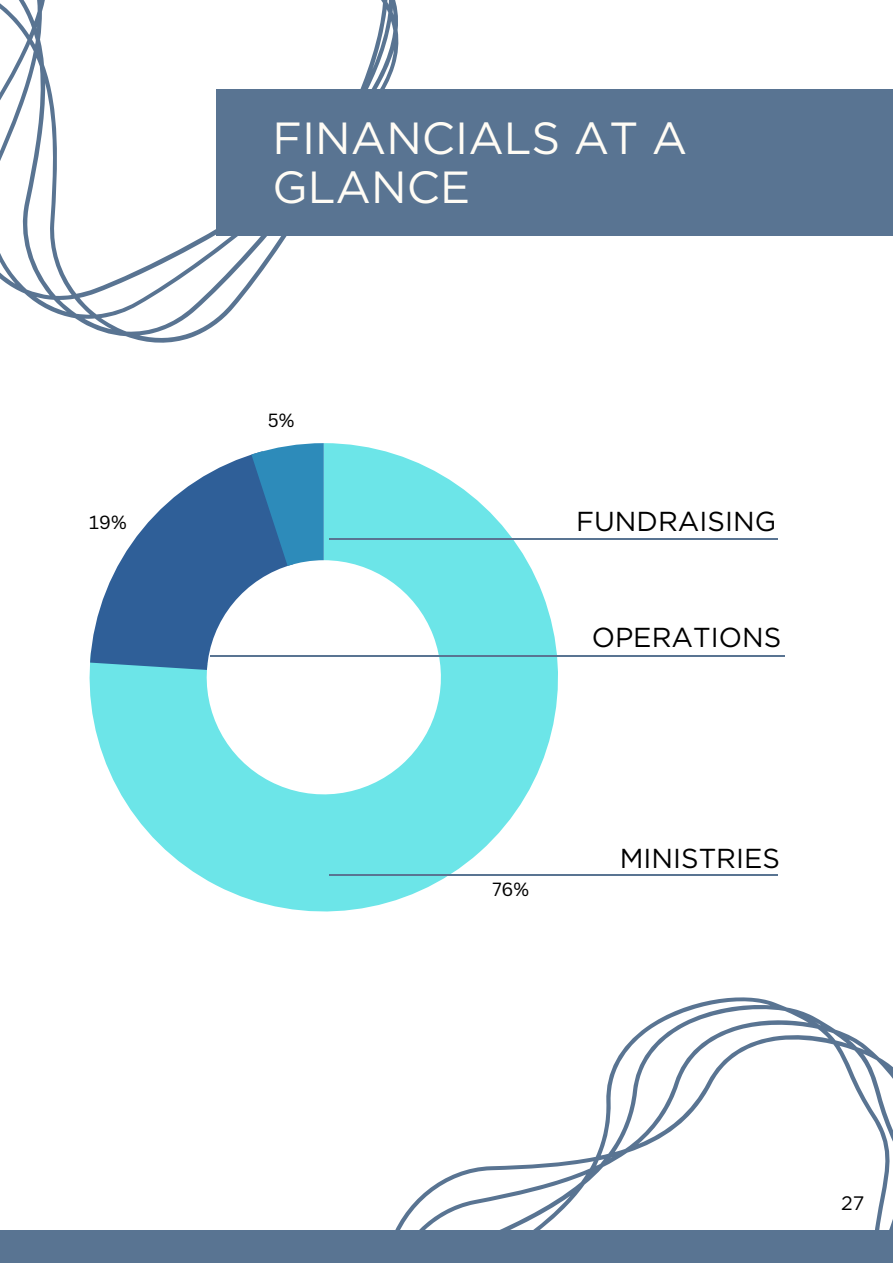
<style>
.page{position:relative;width:893px;height:1264px;background:#fff}
.page>*{position:absolute;margin:0;border:0;box-sizing:border-box;transform-origin:0 0}
.t1{font:45px/49.5px "Gotham";color:#fffcf5}
.t2{font:27.45px "Gotham";color:#000}
.t3{font:19.5px "Gotham";color:#000}
.t4{font:18.6px "Canva Sans";color:#000}
</style>
<div class="page">
<svg style="left:90px;top:443px;width:468px;height:468px;fill:#6ce5e8"></svg>
<svg style="left:90px;top:443px;width:234px;height:227px"></svg>
<svg style="left:0;top:0;width:479px;height:343px"></svg>
<div style="left:216px;top:89px;width:676px;height:146px;background:#597492"></div>
<hr style="left:210px;top:655px;width:574px;height:1px;background:#597492">
<hr style="left:329px;top:538px;width:448px;height:1px;background:#597492">
<hr style="left:329px;top:874px;width:448px;height:2px;background:#597492">
<div style="left:0;top:1229px;width:892px;height:33px;background:#597492"></div>
<svg style="left:321px;top:997px;width:571px;height:233px"></svg>
<p class="t4" style="left:89px;top:509px;width:39px">19%</p>
<p class="t1" style="left:272px;top:113px;width:416px">FINANCIALS AT A<br>GLANCE</p>
<p class="t4" style="left:268px;top:407px;width:28px">5%</p>
<p class="t2" style="left:576px;top:504px;width:201px">FUNDRAISING</p>
<p class="t2" style="left:591px;top:621px;width:191px">OPERATIONS</p>
<p class="t4" style="left:492px;top:876px;width:38px">76%</p>
<p class="t2" style="left:619px;top:841px;width:162px">MINISTRIES</p>
<p class="t3" style="left:841px;top:1190px;width:25px">27</p>
</div>
